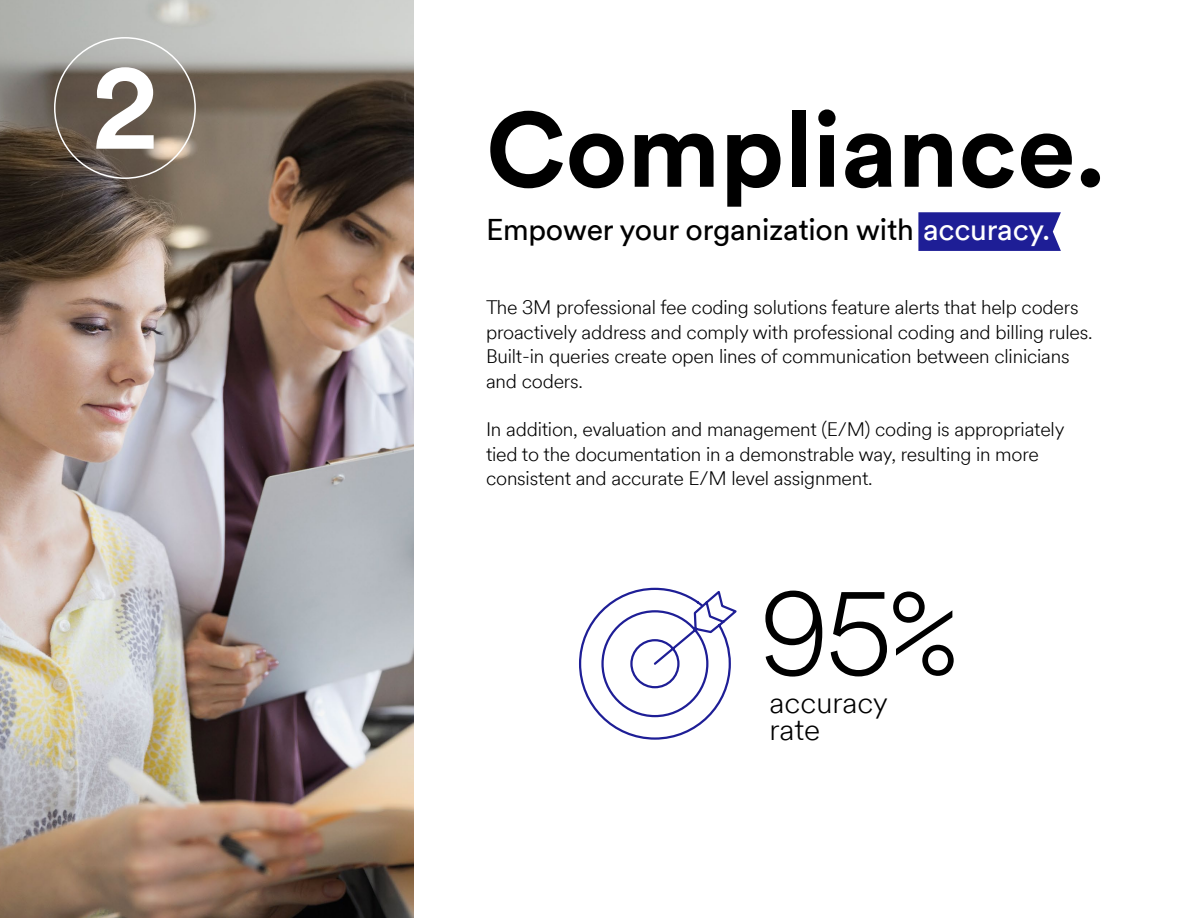
<style>
.page{position:relative;width:1188px;height:918px;background:#fff}
.page>*{position:absolute;margin:0;border:0;box-sizing:border-box;transform-origin:0 0}
.t1{font:300 117px "Rwvrlj 3 M Circular TT";color:#000}
.t2{font:700 105px "Qxpjnv 3 M Circular TT";color:#000}
.t3{font:30px "Dpjbvp 3 M Circular TT";letter-spacing:-.01em;color:#000}
.t4{font:300 30px/26.2px "Rwvrlj 3 M Circular TT";color:#000}
.t5{font:300 19.5px/24.3px "Rwvrlj 3 M Circular TT";letter-spacing:-.01em;color:#000}
.s1{color:#fff}
</style>
<div class="page">
<img style="left:0;top:0;width:414px;height:918px">
<svg style="left:918px;top:212px;width:143px;height:39px"></svg>
<svg style="left:96px;top:67px;width:58px;height:82px"></svg>
<svg style="left:579px;top:587px;width:158px;height:153px"></svg>
<h2 class="t2" style="left:486px;top:78px;width:620px">Compliance.</h2>
<p class="t3" style="left:486px;top:209px;width:566px">Empower your organization with <span class="s1">accuracy.</span></p>
<p class="t5" style="left:486px;top:295px;width:608px">The 3M professional fee coding solutions feature alerts that help coders proactively address and comply with professional coding and billing rules.<br>Built-in queries create open lines of communication between clinicians and coders.</p>
<p class="t5" style="left:486px;top:416px;width:580px">In addition, evaluation and management (E/M) coding is appropriately tied to the documentation in a demonstrable way, resulting in more consistent and accurate E/M level assignment.</p>
<p class="t1" style="left:760px;top:556px;width:199px">95%</p>
<p class="t4" style="left:770px;top:689px;width:120px">accuracy rate</p>
</div>
